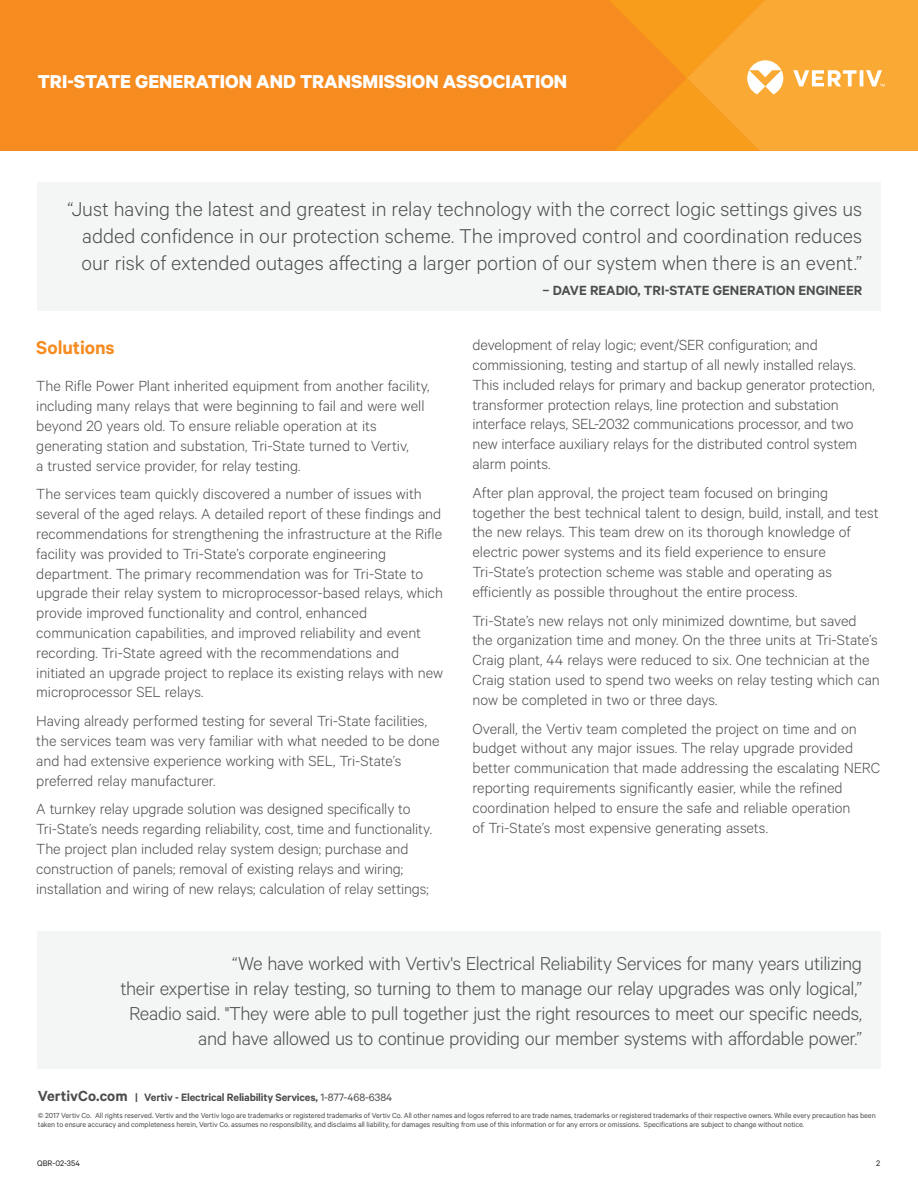
<style>
.page{position:relative;width:918px;height:1188px;background:#fff}
.page>*{position:absolute;margin:0;border:0;box-sizing:border-box;transform-origin:0 0}
.t1{font:300 22.5px/27px "Calibre";color:#4b4c4d;text-align:justify}
.t2{font:300 21px/25.2px "Calibre";letter-spacing:-.02em;color:#4b4c4d;text-align:right}
.t3{font:700 21px "Calibre";color:#fff}
.t4{font:600 21px "Calibre";letter-spacing:-.005em;color:#f68b1f}
.t5{font:300 16.5px/19.8px "Calibre";letter-spacing:-.005em;color:#4b4c4d}
.t6{font:600 15px "Calibre";color:#4b4c4d}
.t7{font:600 12px "Calibre";letter-spacing:-.015em;color:#4b4c4d}
.t8{font:9px "Calibre";color:#231f20}
.t9{font:8.25px/9.8px "Calibre";letter-spacing:-.01em;color:#4b4c4d}
.s1{font-size:16.5px}
.s2{font-weight:400}
</style>
<div class="page">
<div style="left:0;top:0;width:609px;height:151px;background:#f68b1f"></div>
<svg style="left:609px;top:0;width:309px;height:151px;background:#f9a431"></svg>
<div style="left:38px;top:932px;width:843px;height:137px;background:#f4f5f5"></div>
<div style="left:37px;top:182px;width:843px;height:129px;background:#f4f5f5"></div>
<p class="t3" style="left:38px;top:69px;width:531px">TRI-STATE GENERATION AND TRANSMISSION ASSOCIATION</p>
<p class="t1" style="left:82px;top:194px;width:782px;text-indent:-14px">“Just having the latest and greatest in relay technology with the correct logic settings gives us added confidence in our protection scheme. The improved control and coordination reduces our risk of extended outages affecting a larger portion of our system when there is an event.”</p>
<p class="t6" style="left:543px;top:281px;width:321px">– DAVE READIO, TRI-STATE GENERATION ENGINEER</p>
<p class="t4" style="left:36px;top:335px;width:80px">Solutions</p>
<p class="t5" style="left:36px;top:376px;width:395px">The Rifle Power Plant inherited equipment from another facility, including many relays that were beginning to fail and were well beyond 20 years old. To ensure reliable operation at its generating station and substation, Tri-State turned to Vertiv,<br>a trusted service provider, for relay testing.</p>
<p class="t5" style="left:36px;top:484px;width:408px">The services team quickly discovered a number of issues with several of the aged relays. A detailed report of these findings and recommendations for strengthening the infrastructure at the Rifle facility was provided to Tri-State’s corporate engineering department. The primary recommendation was for Tri-State to upgrade their relay system to microprocessor-based relays, which provide improved functionality and control, enhanced communication capabilities, and improved reliability and event recording. Tri-State agreed with the recommendations and initiated an upgrade project to replace its existing relays with new microprocessor SEL relays.</p>
<p class="t5" style="left:36px;top:710px;width:405px">Having already performed testing for several Tri-State facilities, the services team was very familiar with what needed to be done and had extensive experience working with SEL, Tri-State’s preferred relay manufacturer.</p>
<p class="t5" style="left:36px;top:799px;width:397px">A turnkey relay upgrade solution was designed specifically to Tri-State’s needs regarding reliability, cost, time and functionality.<br>The project plan included relay system design; purchase and construction of panels; removal of existing relays and wiring; installation and wiring of new relays; calculation of relay settings;</p>
<p class="t5" style="left:472px;top:334px;width:404px">development of relay logic; event/SER configuration; and commissioning, testing and startup of all newly installed relays.<br>This included relays for primary and backup generator protection, transformer protection relays, line protection and substation interface relays, SEL-2032 communications processor, and two new interface auxiliary relays for the distributed control system alarm points.</p>
<p class="t5" style="left:472px;top:482px;width:408px">After plan approval, the project team focused on bringing together the best technical talent to design, build, install, and test the new relays. This team drew on its thorough knowledge of electric power systems and its field experience to ensure Tri-State’s protection scheme was stable and operating as efficiently as possible throughout the entire process.</p>
<p class="t5" style="left:472px;top:610px;width:409px">Tri-State’s new relays not only minimized downtime, but saved the organization time and money. On the three units at Tri-State’s Craig plant, 44 relays were reduced to six. One technician at the Craig station used to spend two weeks on relay testing which can now be completed in two or three days.</p>
<p class="t5" style="left:472px;top:718px;width:409px">Overall, the Vertiv team completed the project on time and on budget without any major issues. The relay upgrade provided better communication that made addressing the escalating NERC reporting requirements significantly easier, while the refined coordination helped to ensure the safe and reliable operation<br>of Tri-State’s most expensive generating assets.</p>
<p class="t2" style="left:120px;top:950px;width:743px">“We have worked with Vertiv's Electrical Reliability Services for many years utilizing<br>their expertise in relay testing, so turning to them to manage our relay upgrades was only logical,” Readio said. "They were able to pull together just the right resources to meet our specific needs, and have allowed us to continue providing our member systems with affordable power.”</p>
<p class="t7" style="left:38px;top:1090px;width:356px"><span class="s1">VertivCo.com</span> | Vertiv - Electrical Reliability Services, <span class="s2">1-877-468-6384</span></p>
<p class="t9" style="left:38px;top:1110px;width:839px">© 2017 Vertiv Co. All rights reserved. Vertiv and the Vertiv logo are trademarks or registered trademarks of Vertiv Co. All other names and logos referred to are trade names, trademarks or registered trademarks of their respective owners. While every precaution has been taken to ensure accuracy and completeness herein, Vertiv Co. assumes no responsibility, and disclaims all liability, for damages resulting from use of this information or for any errors or omissions. Specifications are subject to change without notice.</p>
<p class="t8" style="left:37px;top:1158px;width:44px">QBR-02-354</p>
<p class="t8" style="left:876px;top:1158px;width:6px">2</p>
</div>
